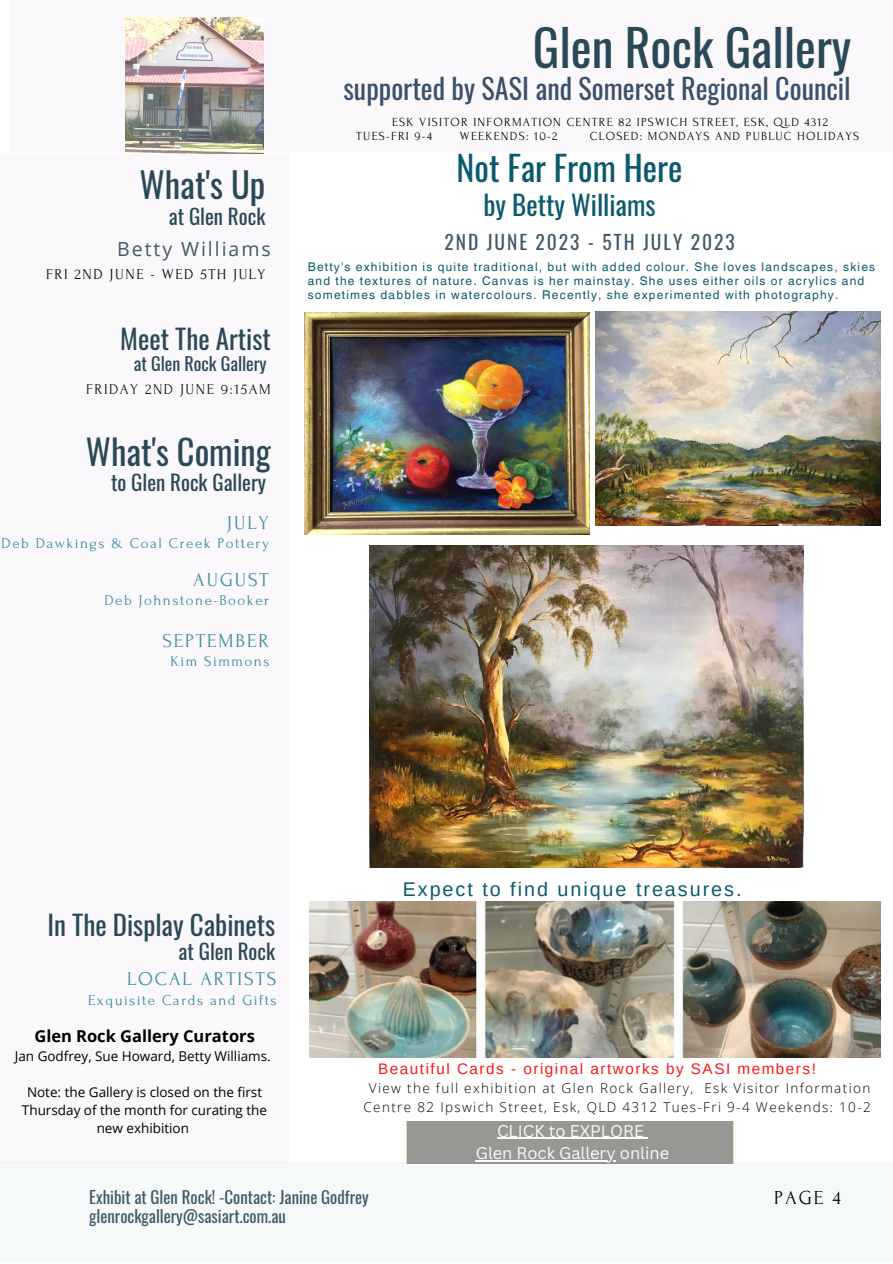
<style>
.page{position:relative;width:893px;height:1264px;background:#fff}
.page>*{position:absolute;margin:0;border:0;box-sizing:border-box;transform-origin:0 0}
.t1{font:49.65px "Oswald";color:#2a4958}
.t2{font:34.65px "Oswald";color:#2a4958}
.t3{font:34.5px "Oswald";color:#2a4958}
.t4{font:34.05px "Oswald";color:#0b5a6d}
.t5{font:28.05px "Oswald";color:#3a506b}
.t6{font:27px "Oswald";color:#2a4958}
.t7{font:27px "Oswald";color:#0b5a6d}
.t8{font:21px "Oswald";color:#2a4958}
.t9{font:19.8px "Arimo";letter-spacing:.1em;color:#0b5a6d}
.t10{font:19.8px "Forum";color:#000}
.t11{font:19.5px "Forum";letter-spacing:.1em;color:#3589a1}
.t12{font:19.5px "Oswald";letter-spacing:.1em;color:#435967}
.t13{font:19.5px "Open Sans";letter-spacing:.1em;color:#435967}
.t14{font:18px "Oswald";color:#2a4958}
.t15{font:16.8px/19px "Oswald";color:#435967}
.t16{font:16.5px "Canva Sans";color:#fafafa}
.t17{font:700 16.5px "Open Sans";color:#000}
.t18{font:15.3px "Arimo";letter-spacing:.1em;color:#ff1616}
.t19{font:15px "Forum";letter-spacing:.1em;color:#3589a1}
.t20{font:15px "Forum";letter-spacing:.1em;color:#000}
.t21{font:15px "Forum";letter-spacing:.1em;color:#100f0d}
.t22{font:300 13.5px/18.8px "Open Sans";letter-spacing:.1em;color:#000;text-align:center}
.t23{font:13.5px/18px "Open Sans";color:#000;text-align:center}
.t24{font:12.3px "Forum";letter-spacing:.1em;color:#000}
.t25{font:12px/14px "Helvetica World";letter-spacing:.1em;color:#0b5a6d}
</style>
<div class="page">
<div style="left:0;top:153px;width:289px;height:416px;background:#faf8fb"></div>
<div style="left:0;top:1162px;width:892px;height:100px;background:#f5f9fa"></div>
<div style="left:9px;top:0;width:883px;height:151px;background:#faf8fb"></div>
<img style="left:125px;top:17px;width:139px;height:136px">
<div style="left:403px;top:1121px;width:333px;height:42px;background:#979894"></div>
<div style="left:0;top:569px;width:289px;height:593px;background:#faf8fb"></div>
<img style="left:309px;top:901px;width:571px;height:156px">
<img style="left:305px;top:312px;width:284px;height:222px">
<img style="left:595px;top:311px;width:285px;height:214px">
<img style="left:369px;top:545px;width:434px;height:322px">
<hr style="left:497px;top:1137px;width:147px;height:1px;background:#fafafa">
<hr style="left:475px;top:1160px;width:140px;height:1px;background:#fafafa">
<p class="t1" style="left:533px;top:9px;width:320px">Glen Rock Gallery</p>
<p class="t5" style="left:343px;top:66px;width:508px">supported by SASI and Somerset Regional Council</p>
<p class="t2" style="left:139px;top:157px;width:127px">What's Up</p>
<p class="t8" style="left:169px;top:199px;width:98px">at Glen Rock</p>
<p class="t13" style="left:117px;top:235px;width:155px">Betty Williams</p>
<p class="t20" style="left:46px;top:266px;width:221px">FRI 2ND JUNE - WED 5TH JULY</p>
<p class="t6" style="left:120px;top:318px;width:152px">Meet The Artist</p>
<p class="t14" style="left:134px;top:350px;width:134px">at Glen Rock Gallery</p>
<p class="t21" style="left:86px;top:381px;width:186px">FRIDAY 2ND JUNE 9:15AM</p>
<p class="t3" style="left:86px;top:425px;width:186px">What's Coming</p>
<p class="t8" style="left:111px;top:466px;width:156px">to Glen Rock Gallery</p>
<p class="t11" style="left:227px;top:512px;width:43px">JULY</p>
<p class="t19" style="left:2px;top:535px;width:269px">Deb Dawkings &amp; Coal Creek Pottery</p>
<p class="t11" style="left:193px;top:569px;width:77px">AUGUST</p>
<p class="t19" style="left:104px;top:592px;width:166px">Deb Johnstone-Booker</p>
<p class="t11" style="left:162px;top:630px;width:108px">SEPTEMBER</p>
<p class="t19" style="left:170px;top:653px;width:100px">Kim Simmons</p>
<p class="t24" style="left:392px;top:115px;width:437px">ESK VISITOR INFORMATION CENTRE 82 IPSWICH STREET, ESK, QLD 4312</p>
<p class="t24" style="left:356px;top:129px;width:77px">TUES-FRI 9-4</p>
<p class="t24" style="left:460px;top:129px;width:99px">WEEKENDS: 10-2</p>
<p class="t24" style="left:589px;top:129px;width:271px">CLOSED: MONDAYS AND PUBLUC HOLIDAYS</p>
<p class="t4" style="left:456px;top:141px;width:227px">Not Far From Here</p>
<p class="t7" style="left:483px;top:184px;width:173px">by Betty Williams</p>
<p class="t12" style="left:444px;top:226px;width:291px">2ND JUNE 2023 - 5TH JULY 2023</p>
<p class="t25" style="left:308px;top:260px;width:569px">Betty's exhibition is quite traditional, but with added colour. She loves landscapes, skies and the textures of nature. Canvas is her mainstay. She uses either oils or acrylics and sometimes dabbles in watercolours. Recently, she experimented with photography.</p>
<p class="t6" style="left:47px;top:904px;width:229px">In The Display Cabinets</p>
<p class="t8" style="left:179px;top:934px;width:98px">at Glen Rock</p>
<p class="t11" style="left:127px;top:968px;width:151px">LOCAL ARTISTS</p>
<p class="t19" style="left:88px;top:991px;width:190px">Exquisite Cards and Gifts</p>
<p class="t17" style="left:34px;top:1024px;width:222px">Glen Rock Gallery Curators</p>
<p class="t23" style="left:15px;top:1046px;width:257px">Jan Godfrey, Sue Howard, Betty Williams.</p>
<p class="t23" style="left:22px;top:1082px;width:247px">Note: the Gallery is closed on the first<br>Thursday of the month for curating the new exhibition</p>
<p class="t9" style="left:402px;top:878px;width:340px">Expect to find unique treasures.</p>
<p class="t18" style="left:378px;top:1060px;width:439px">Beautiful Cards - original artworks by SASI members!</p>
<p class="t22" style="left:363px;top:1078px;width:508px">View the full exhibition at Glen Rock Gallery, Esk Visitor Information<br>Centre 82 Ipswich Street, Esk, QLD 4312 Tues-Fri 9-4 Weekends: 10-2</p>
<p class="t16" style="left:497px;top:1119px;width:148px">CLICK to EXPLORE</p>
<p class="t16" style="left:475px;top:1141px;width:195px">Glen Rock Gallery online</p>
<p class="t15" style="left:89px;top:1186px;width:281px">Exhibit at Glen Rock! -Contact: Janine Godfrey glenrockgallery@sasiart.com.au</p>
<p class="t10" style="left:774px;top:1186px;width:68px">PAGE 4</p>
</div>
